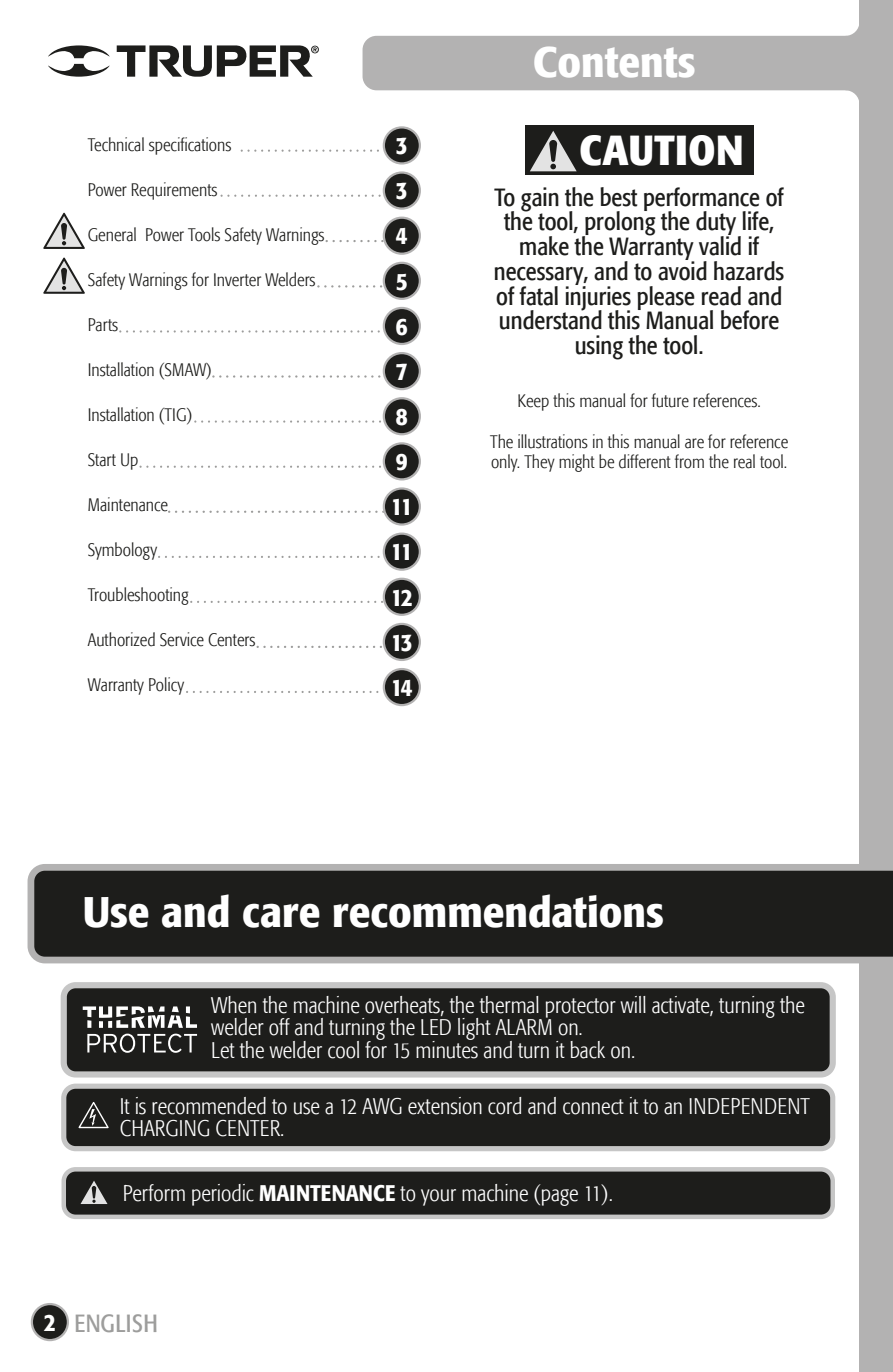
<style>
.page{position:relative;width:893px;height:1372px;background:#fff}
.page>*{position:absolute;margin:0;border:0;box-sizing:border-box;transform-origin:0 0}
.t1{font:500 condensed 42.52px "Formata";color:#fff;scale:1.11 1}
.t2{font:700 condensed 41.62px "Formata";letter-spacing:.01em;color:#fff}
.t3{font:condensed 24.75px/24.8px "Formata";color:#1d1d1b;text-align:center}
.t4{font:500 condensed 24.75px/45.2px "Formata";letter-spacing:-.04em;color:#fff}
.t5{font:500 condensed 24.75px "Formata";color:#fff}
.t6{font:condensed 24.75px "Formata";letter-spacing:.02em;color:#9d9d9c}
.t7{font:300 condensed 22.5px/22.5px "Formata";color:#fff}
.t8{font:300 condensed 18px/20.2px "Formata";color:#1d1d1b}
.s1{font-weight:500}
.s2{font-weight:500;color:#fff}
</style>
<div class="page">
<div style="left:859px;top:0;width:34px;height:1371px;background:#b3b2b2"></div>
<div style="left:363px;top:36px;width:496px;height:54px;background:#b3b2b2;border-radius:14px"></div>
<svg style="left:845px;top:26px;width:14px;height:74px"></svg>
<svg style="left:242px;top:149px;width:142px;height:3px"></svg>
<svg style="left:222px;top:194px;width:162px;height:3px"></svg>
<svg style="left:327px;top:240px;width:57px;height:2px"></svg>
<svg style="left:318px;top:285px;width:66px;height:2px"></svg>
<svg style="left:120px;top:330px;width:264px;height:2px"></svg>
<svg style="left:213px;top:375px;width:171px;height:2px"></svg>
<svg style="left:195px;top:420px;width:189px;height:2px"></svg>
<svg style="left:141px;top:465px;width:243px;height:3px"></svg>
<svg style="left:169px;top:510px;width:215px;height:3px"></svg>
<svg style="left:159px;top:555px;width:225px;height:3px"></svg>
<svg style="left:258px;top:645px;width:126px;height:3px"></svg>
<svg style="left:191px;top:600px;width:193px;height:3px"></svg>
<svg style="left:187px;top:691px;width:197px;height:2px"></svg>
<svg style="left:27px;top:864px;width:866px;height:100px;background:#333332"></svg>
<div style="left:64px;top:1169px;width:769px;height:47px;background:#1d1d1b;border-radius:12px"></div>
<div style="left:62px;top:1166px;width:773px;height:52px;border:4px solid #c6c6c6;border-radius:12px"></div>
<div style="left:64px;top:985px;width:769px;height:89px;background:#1d1d1b;border-radius:12px"></div>
<div style="left:61px;top:982px;width:775px;height:95px;border:6px solid #c6c6c6;border-radius:12px"></div>
<div style="left:64px;top:1086px;width:769px;height:62px;background:#1d1d1b;border-radius:12px"></div>
<div style="left:61px;top:1083px;width:774px;height:68px;border:5px solid #c6c6c6;border-radius:12px"></div>
<svg style="left:48px;top:45px;width:271px;height:32px"></svg>
<div style="left:32px;top:1303px;width:36px;height:36px;background:#1d1d1b;border-radius:50%"></div>
<div style="left:31px;top:1302px;width:38px;height:38px;border:2px solid #b3b2b2;border-radius:50%"></div>
<div style="left:525px;top:126px;width:229px;height:49px;background:#1d1d1b"></div>
<svg style="left:530px;top:131px;width:47px;height:41px"></svg>
<div style="left:384px;top:127px;width:36px;height:36px;background:#1d1d1b;border-radius:50%"></div>
<div style="left:383px;top:126px;width:38px;height:38px;border:2px solid #b3b2b2;border-radius:50%"></div>
<div style="left:384px;top:172px;width:36px;height:36px;background:#1d1d1b;border-radius:50%"></div>
<div style="left:383px;top:171px;width:38px;height:39px;border:2px solid #b3b2b2;border-radius:50%"></div>
<div style="left:384px;top:218px;width:36px;height:36px;background:#1d1d1b;border-radius:50%"></div>
<div style="left:383px;top:216px;width:38px;height:39px;border:2px solid #b3b2b2;border-radius:50%"></div>
<div style="left:384px;top:263px;width:36px;height:36px;background:#1d1d1b;border-radius:50%"></div>
<div style="left:383px;top:262px;width:38px;height:38px;border:2px solid #b3b2b2;border-radius:50%"></div>
<div style="left:384px;top:308px;width:36px;height:36px;background:#1d1d1b;border-radius:50%"></div>
<div style="left:383px;top:307px;width:38px;height:38px;border:2px solid #b3b2b2;border-radius:50%"></div>
<div style="left:384px;top:353px;width:36px;height:36px;background:#1d1d1b;border-radius:50%"></div>
<div style="left:383px;top:352px;width:38px;height:38px;border:2px solid #b3b2b2;border-radius:50%"></div>
<div style="left:384px;top:398px;width:36px;height:36px;background:#1d1d1b;border-radius:50%"></div>
<div style="left:383px;top:397px;width:38px;height:38px;border:2px solid #b3b2b2;border-radius:50%"></div>
<div style="left:384px;top:443px;width:36px;height:36px;background:#1d1d1b;border-radius:50%"></div>
<div style="left:383px;top:442px;width:38px;height:38px;border:2px solid #b3b2b2;border-radius:50%"></div>
<svg style="left:43px;top:212px;width:42px;height:37px"></svg>
<svg style="left:43px;top:257px;width:42px;height:37px"></svg>
<div style="left:384px;top:488px;width:36px;height:36px;background:#1d1d1b;border-radius:50%"></div>
<div style="left:383px;top:487px;width:38px;height:38px;border:2px solid #b3b2b2;border-radius:50%"></div>
<div style="left:384px;top:533px;width:36px;height:36px;background:#1d1d1b;border-radius:50%"></div>
<div style="left:383px;top:532px;width:38px;height:38px;border:2px solid #b3b2b2;border-radius:50%"></div>
<div style="left:384px;top:578px;width:36px;height:36px;background:#1d1d1b;border-radius:50%"></div>
<div style="left:383px;top:577px;width:38px;height:39px;border:2px solid #b3b2b2;border-radius:50%"></div>
<div style="left:384px;top:624px;width:36px;height:36px;background:#1d1d1b;border-radius:50%"></div>
<div style="left:383px;top:622px;width:38px;height:39px;border:2px solid #b3b2b2;border-radius:50%"></div>
<div style="left:384px;top:669px;width:36px;height:36px;background:#1d1d1b;border-radius:50%"></div>
<div style="left:383px;top:668px;width:38px;height:38px;border:2px solid #b3b2b2;border-radius:50%"></div>
<svg style="left:83px;top:1006px;width:114px;height:46px"></svg>
<svg style="left:80px;top:1181px;width:28px;height:23px"></svg>
<svg style="left:78px;top:1102px;width:31px;height:26px"></svg>
<p class="t8" style="left:88px;top:135px;width:145px">Technical specifications</p>
<p class="t8" style="left:88px;top:180px;width:131px">Power Requirements</p>
<p class="t8" style="left:88px;top:225px;width:238px">General Power Tools Safety Warnings</p>
<p class="t8" style="left:88px;top:270px;width:229px">Safety Warnings for Inverter Welders</p>
<p class="t8" style="left:88px;top:315px;width:32px">Parts</p>
<p class="t8" style="left:88px;top:360px;width:126px">Installation (SMAW)</p>
<p class="t8" style="left:88px;top:405px;width:106px">Installation (TIG)</p>
<p class="t8" style="left:88px;top:450px;width:52px">Start Up</p>
<p class="t8" style="left:88px;top:495px;width:82px">Maintenance</p>
<p class="t8" style="left:88px;top:540px;width:71px">Symbology</p>
<p class="t8" style="left:88px;top:585px;width:102px">Troubleshooting</p>
<p class="t8" style="left:88px;top:630px;width:169px">Authorized Service Centers</p>
<p class="t8" style="left:88px;top:675px;width:98px">Warranty Policy</p>
<h3 class="t4" style="left:391px;top:123px;width:23px">3<br>3<br>4<br>5<br>6<br>7<br>8<br>9<br>11<br>11<br>12<br>13<br>14</h3>
<h1 class="t1" style="left:533px;top:37px;width:148px">Contents</h1>
<h2 class="t2" style="left:580px;top:124px;width:165px">CAUTION</h2>
<h3 class="t3" style="left:494px;top:185px;width:292px">To gain the best performance of the tool, prolong the duty life, make the Warranty valid if necessary, and to avoid hazards of fatal injuries please read and understand this Manual before using the tool.</h3>
<p class="t8" style="left:517px;top:391px;width:245px">Keep this manual for future references.</p>
<p class="t8" style="left:490px;top:431px;width:300px">The illustrations in this manual are for reference only. They might be different from the real tool.</p>
<h1 class="t1" style="left:83px;top:885px;width:525px">Use and care recommendations</h1>
<p class="t7" style="left:211px;top:993px;width:595px">When the machine overheats, the thermal protector will activate, turning the welder off and turning the LED light ALARM on.<br>Let the welder cool for 15 minutes and turn it back on.</p>
<p class="t7" style="left:120px;top:1094px;width:691px">It is recommended to use a 12 AWG extension cord and connect it to an INDEPENDENT<br>CHARGING CENTER.</p>
<h3 class="t5" style="left:484px;top:1047px;width:137px">SOIN-130/200</h3>
<p class="t7" style="left:123px;top:1182px;width:491px">Perform periodic <span class="s1">MAINTENANCE</span> to your machine (page 11).</p>
<h3 class="t6" style="left:44px;top:1308px;width:115px"><span class="s2">2</span> ENGLISH</h3>
</div>
